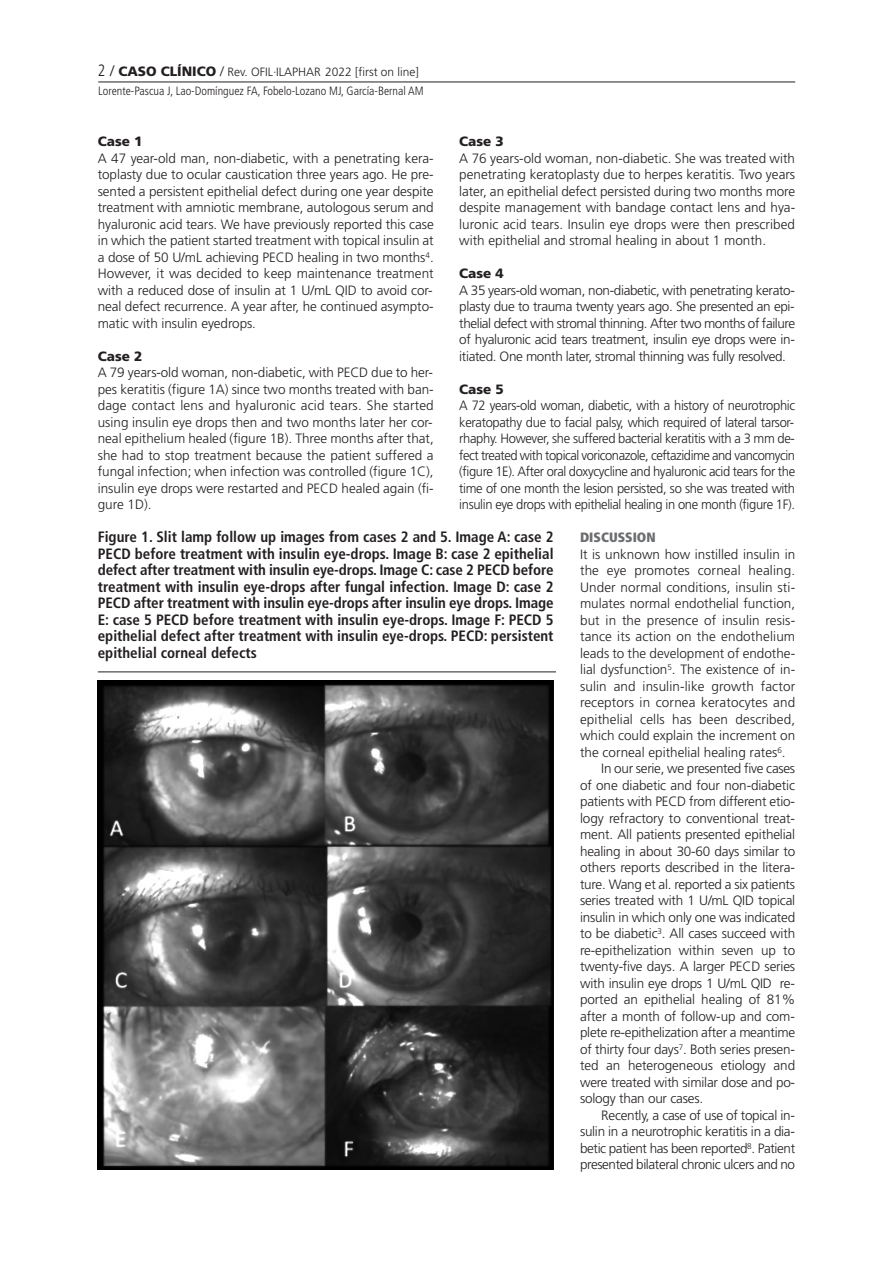
<style>
.page{position:relative;width:893px;height:1263px;background:#fff}
.page>*{position:absolute;margin:0;border:0;box-sizing:border-box;transform-origin:0 0}
.t1{font:700 condensed 15px/16.5px "Frutiger";color:#231f20;text-align:justify}
.t2{font:300 13.5px/16.5px "Frutiger";letter-spacing:-.005em;color:#231f20;text-align:justify}
.t3{font:300 13.5px/16.5px "Frutiger";letter-spacing:-.005em;color:#231f20;text-align:justify;scale:.96 1}
.t4{font:300 13.5px "Frutiger";letter-spacing:-.025em;color:#231f20}
.t5{font:300 13.5px "Frutiger";letter-spacing:-.03em;color:#231f20}
.t6{font:900 13.5px "Frutiger";color:#231f20}
.t7{font:900 condensed 13.5px "Frutiger";color:#6c6d70}
.t8{font:300 condensed 12px/19px "Frutiger";color:#231f20}
.s1{font-stretch:normal;font-size:16.5px}
.s2{font-stretch:normal;font-size:15px}
.s3{font-weight:900;font-stretch:normal;font-size:13.5px}
.s4{font-stretch:normal;font-size:13.5px}
.s5{font-stretch:normal}
</style>
<div class="page">
<hr style="left:98px;top:82px;width:697px;height:1px;background:#231f20">
<hr style="left:98px;top:671px;width:458px;height:1px;background:#231f20">
<img style="left:98px;top:680px;width:455px;height:489px">
<p class="t8" style="left:98px;top:63px;width:327px"><span class="s1">2</span> <span class="s2">/</span> <span class="s3">CASO CLÍNICO</span> <span class="s4">/</span> <span class="s5">Rev. OFIL·ILAPHAR 2022 [first on line]<br></span>Lorente-Pascua J, Lao-Domínguez FA, Fobelo-Lozano MJ, García-Bernal AM</p>
<p class="t6" style="left:98px;top:136px;width:46px">Case 1</p>
<p class="t2" style="left:98px;top:151px;width:337px">A 47 year-old man, non-diabetic, with a penetrating kera&shy;toplasty due to ocular caustication three years ago. He pre&shy;sented a persistent epithelial defect during one year despite treatment with amniotic membrane, autologous serum and hyaluronic acid tears. We have previously reported this case in which the patient started treatment with topical insulin at a dose of 50 U/mL achieving PECD healing in two months<sup>4</sup>.<br>However, it was decided to keep maintenance treatment with a reduced dose of insulin at 1 U/mL QID to avoid cor&shy;neal defect recurrence. A year after, he continued asympto&shy;matic with insulin eyedrops.</p>
<p class="t6" style="left:98px;top:351px;width:46px">Case 2</p>
<p class="t2" style="left:98px;top:365px;width:337px">A 79 years-old woman, non-diabetic, with PECD due to her&shy;pes keratitis (figure 1A) since two months treated with ban&shy;dage contact lens and hyaluronic acid tears. She started using insulin eye drops then and two months later her cor&shy;neal epithelium healed (figure 1B). Three months after that, she had to stop treatment because the patient suffered a fungal infection; when infection was controlled (figure 1C), insulin eye drops were restarted and PECD healed again (fi&shy;gure 1D).</p>
<p class="t6" style="left:459px;top:136px;width:46px">Case 3</p>
<p class="t2" style="left:459px;top:151px;width:337px">A 76 years-old woman, non-diabetic. She was treated with penetrating keratoplasty due to herpes keratitis. Two years later, an epithelial defect persisted during two months more despite management with bandage contact lens and hya&shy;luronic acid tears. Insulin eye drops were then prescribed with epithelial and stromal healing in about 1 month.</p>
<p class="t6" style="left:459px;top:268px;width:46px">Case 4</p>
<p class="t2" style="left:459px;top:283px;width:337px">A 35 years-old woman, non-diabetic, with penetrating kerato&shy;plasty due to trauma twenty years ago. She presented an epi&shy;thelial defect with stromal thinning. After two months of failure of hyaluronic acid tears treatment, insulin eye drops were in&shy;itiated. One month later, stromal thinning was fully resolved.</p>
<p class="t6" style="left:459px;top:384px;width:46px">Case 5</p>
<p class="t3" style="left:459px;top:398px;width:351px">A 72 years-old woman, diabetic, with a history of neurotrophic keratopathy due to facial palsy, which required of lateral tarsor&shy;rhaphy. However, she suffered bacterial keratitis with a 3 mm de&shy;fect treated with topical voriconazole, ceftazidime and vancomycin (figure 1E). After oral doxycycline and hyaluronic acid tears for the time of one month the lesion persisted, so she was treated with insulin eye drops with epithelial healing in one month (figure 1F).</p>
<p class="t7" style="left:580px;top:532px;width:77px">DISCUSSION</p>
<p class="t2" style="left:580px;top:547px;width:217px">It is unknown how instilled insulin in</p>
<p class="t2" style="left:580px;top:563px;width:217px">the eye promotes corneal healing.</p>
<p class="t2" style="left:580px;top:580px;width:217px">Under normal conditions, insulin sti-</p>
<p class="t2" style="left:580px;top:596px;width:217px">mulates normal endothelial function,</p>
<p class="t2" style="left:580px;top:613px;width:217px">but in the presence of insulin resis-</p>
<p class="t2" style="left:580px;top:629px;width:217px">tance its action on the endothelium</p>
<p class="t2" style="left:580px;top:646px;width:217px">leads to the development of endothe-</p>
<p class="t2" style="left:580px;top:662px;width:217px">lial dysfunction<sup>5</sup>. The existence of in-</p>
<p class="t2" style="left:580px;top:679px;width:217px">sulin and insulin-like growth factor</p>
<p class="t2" style="left:580px;top:695px;width:217px">receptors in cornea keratocytes and</p>
<p class="t2" style="left:580px;top:712px;width:217px">epithelial cells has been described,</p>
<p class="t2" style="left:580px;top:728px;width:217px">which could explain the increment on</p>
<p class="t2" style="left:580px;top:745px;width:207px">the corneal epithelial healing rates<sup>6</sup>.</p>
<p class="t2" style="left:601px;top:761px;width:195px">In our serie, we presented five cases</p>
<p class="t2" style="left:580px;top:778px;width:217px">of one diabetic and four non-diabetic</p>
<p class="t2" style="left:580px;top:794px;width:216px">patients with PECD from different etio-</p>
<p class="t2" style="left:580px;top:811px;width:216px">logy refractory to conventional treat-</p>
<p class="t2" style="left:580px;top:827px;width:217px">ment. All patients presented epithelial</p>
<p class="t2" style="left:580px;top:844px;width:217px">healing in about 30-60 days similar to</p>
<p class="t2" style="left:580px;top:860px;width:216px">others reports described in the litera-</p>
<p class="t2" style="left:580px;top:877px;width:217px">ture. Wang et al. reported a six patients</p>
<p class="t2" style="left:580px;top:893px;width:217px">series treated with 1 U/mL QID topical</p>
<p class="t2" style="left:580px;top:910px;width:217px">insulin in which only one was indicated</p>
<p class="t2" style="left:580px;top:926px;width:217px">to be diabetic<sup>3</sup>. All cases succeed with</p>
<p class="t2" style="left:580px;top:943px;width:217px">re-epithelization within seven up to</p>
<p class="t2" style="left:580px;top:959px;width:217px">twenty-five days. A larger PECD series</p>
<p class="t2" style="left:580px;top:976px;width:216px">with insulin eye drops 1 U/mL QID re-</p>
<p class="t2" style="left:580px;top:992px;width:217px">ported an epithelial healing of 81%</p>
<p class="t2" style="left:580px;top:1009px;width:216px">after a month of follow-up and com-</p>
<p class="t2" style="left:580px;top:1025px;width:217px">plete re-epithelization after a meantime</p>
<p class="t2" style="left:580px;top:1042px;width:216px">of thirty four days<sup>7</sup>. Both series presen-</p>
<p class="t2" style="left:580px;top:1058px;width:217px">ted an heterogeneous etiology and</p>
<p class="t2" style="left:580px;top:1075px;width:217px">were treated with similar dose and po-</p>
<p class="t2" style="left:580px;top:1091px;width:125px">sology than our cases.</p>
<p class="t2" style="left:601px;top:1108px;width:195px">Recently, a case of use of topical in-</p>
<p class="t2" style="left:580px;top:1124px;width:216px">sulin in a neurotrophic keratitis in a dia-</p>
<p class="t4" style="left:580px;top:1143px;width:217px">betic patient has been reported<sup>8</sup>. Patient</p>
<p class="t5" style="left:580px;top:1159px;width:217px">presented bilateral chronic ulcers and no</p>
<p class="t1" style="left:98px;top:530px;width:457px">Figure 1. Slit lamp follow up images from cases 2 and 5. Image A: case 2<br>PECD before treatment with insulin eye-drops. Image B: case 2 epithelial defect after treatment with insulin eye-drops. Image C: case 2 PECD before treatment with insulin eye-drops after fungal infection. Image D: case 2<br>PECD after treatment with insulin eye-drops after insulin eye drops. Image E: case 5 PECD before treatment with insulin eye-drops. Image F: PECD 5 epithelial defect after treatment with insulin eye-drops. PECD: persistent epithelial corneal defects</p>
</div>
